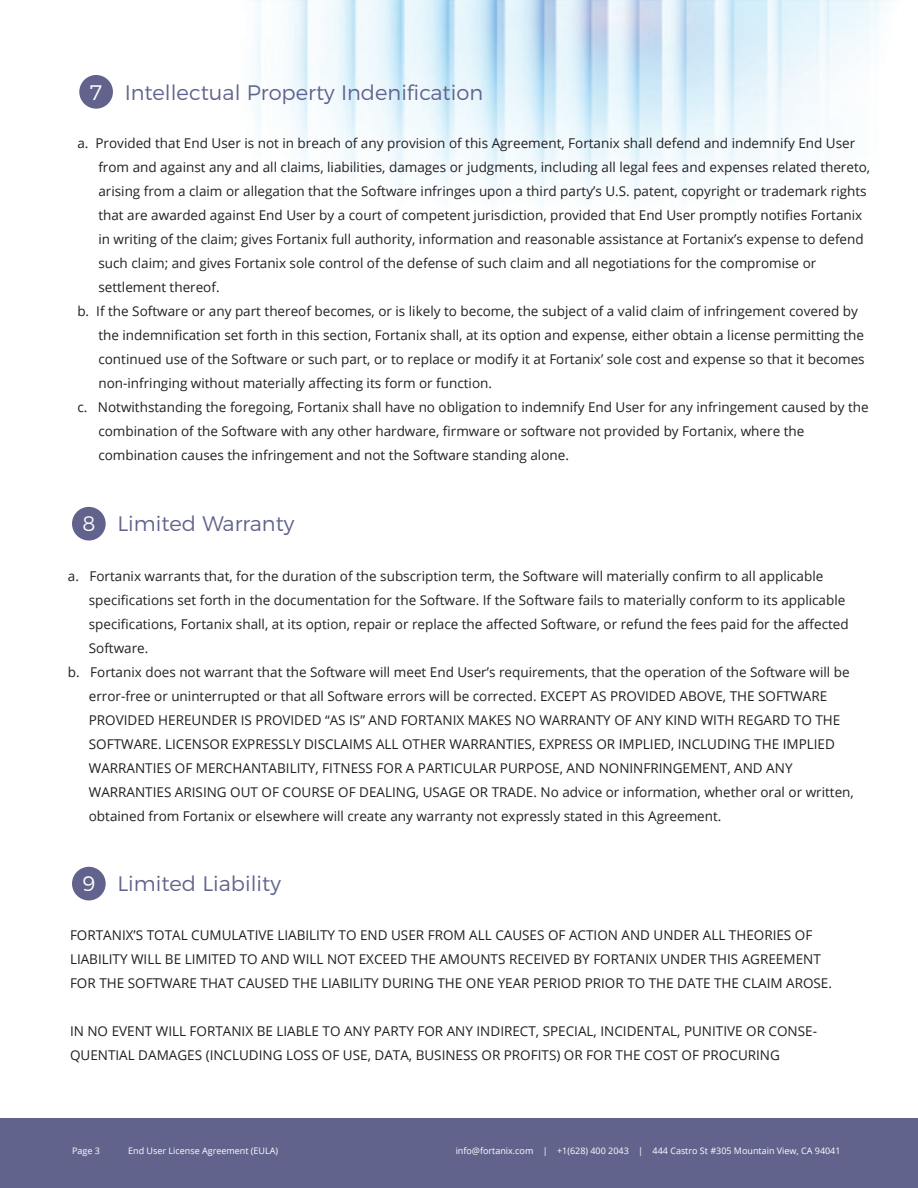
<style>
.page{position:relative;width:918px;height:1188px;background:#fff}
.page>*{position:absolute;margin:0;border:0;box-sizing:border-box;transform-origin:0 0}
.t1{font:300 21px "Montserrat";color:#61638c}
.t2{font:13.5px/24px "Open Sans";color:#231f20}
.t3{font:9px "Open Sans";color:#fff}
.s1{color:#fff}
</style>
<div class="page">
<img style="left:79px;top:0;width:811px;height:201px">
<div style="left:72px;top:507px;width:34px;height:34px;background:#61638c;border-radius:50%"></div>
<div style="left:72px;top:867px;width:34px;height:33px;background:#61638c;border-radius:50%"></div>
<div style="left:79px;top:75px;width:34px;height:34px;background:#61638c;border-radius:50%"></div>
<div style="left:0;top:1118px;width:918px;height:70px;background:#61638c"></div>
<h1 class="t1" style="left:90px;top:76px;width:395px"><span class="s1">7</span> Intellectual Property Indenification</h1>
<p class="t2" style="left:77px;top:131px;width:779px">a. Provided that End User is not in breach of any provision of this Agreement, Fortanix shall defend and indemnify End User</p>
<p class="t2" style="left:98px;top:155px;width:773px">from and against any and all claims, liabilities, damages or judgments, including all legal fees and expenses related thereto,</p>
<p class="t2" style="left:98px;top:179px;width:770px">arising from a claim or allegation that the Software infringes upon a third party’s U.S. patent, copyright or trademark rights</p>
<p class="t2" style="left:98px;top:203px;width:765px">that are awarded against End User by a court of competent jurisdiction, provided that End User promptly notifies Fortanix</p>
<p class="t2" style="left:98px;top:227px;width:767px">in writing of the claim; gives Fortanix full authority, information and reasonable assistance at Fortanix’s expense to defend</p>
<p class="t2" style="left:98px;top:251px;width:719px">such claim; and gives Fortanix sole control of the defense of such claim and all negotiations for the compromise or</p>
<p class="t2" style="left:98px;top:275px;width:123px">settlement thereof.</p>
<p class="t2" style="left:77px;top:299px;width:782px">b. If the Software or any part thereof becomes, or is likely to become, the subject of a valid claim of infringement covered by</p>
<p class="t2" style="left:98px;top:323px;width:767px">the indemnification set forth in this section, Fortanix shall, at its option and expense, either obtain a license permitting the</p>
<p class="t2" style="left:98px;top:347px;width:768px">continued use of the Software or such part, or to replace or modify it at Fortanix’ sole cost and expense so that it becomes</p>
<p class="t2" style="left:98px;top:371px;width:395px">non-infringing without materially affecting its form or function.</p>
<p class="t2" style="left:77px;top:395px;width:793px">c. Notwithstanding the foregoing, Fortanix shall have no obligation to indemnify End User for any infringement caused by the</p>
<p class="t2" style="left:98px;top:419px;width:707px">combination of the Software with any other hardware, firmware or software not provided by Fortanix, where the</p>
<p class="t2" style="left:98px;top:443px;width:472px">combination causes the infringement and not the Software standing alone.</p>
<h1 class="t1" style="left:82px;top:508px;width:214px"><span class="s1">8</span> Limited Warranty</h1>
<p class="t2" style="left:68px;top:564px;width:757px">a. Fortanix warrants that, for the duration of the subscription term, the Software will materially confirm to all applicable</p>
<p class="t2" style="left:89px;top:588px;width:758px">specifications set forth in the documentation for the Software. If the Software fails to materially conform to its applicable</p>
<p class="t2" style="left:89px;top:612px;width:761px">specifications, Fortanix shall, at its option, repair or replace the affected Software, or refund the fees paid for the affected</p>
<p class="t2" style="left:89px;top:636px;width:61px">Software.</p>
<p class="t2" style="left:68px;top:660px;width:783px">b. Fortanix does not warrant that the Software will meet End User’s requirements, that the operation of the Software will be</p>
<p class="t2" style="left:89px;top:684px;width:740px">error-free or uninterrupted or that all Software errors will be corrected. EXCEPT AS PROVIDED ABOVE, THE SOFTWARE</p>
<p class="t2" style="left:89px;top:708px;width:753px">PROVIDED HEREUNDER IS PROVIDED “AS IS” AND FORTANIX MAKES NO WARRANTY OF ANY KIND WITH REGARD TO THE</p>
<p class="t2" style="left:89px;top:732px;width:748px">SOFTWARE. LICENSOR EXPRESSLY DISCLAIMS ALL OTHER WARRANTIES, EXPRESS OR IMPLIED, INCLUDING THE IMPLIED</p>
<p class="t2" style="left:89px;top:756px;width:705px">WARRANTIES OF MERCHANTABILITY, FITNESS FOR A PARTICULAR PURPOSE, AND NONINFRINGEMENT, AND ANY</p>
<p class="t2" style="left:89px;top:780px;width:767px">WARRANTIES ARISING OUT OF COURSE OF DEALING, USAGE OR TRADE. No advice or information, whether oral or written,</p>
<p class="t2" style="left:89px;top:804px;width:634px">obtained from Fortanix or elsewhere will create any warranty not expressly stated in this Agreement.</p>
<h1 class="t1" style="left:82px;top:867px;width:200px"><span class="s1">9</span> Limited Liability</h1>
<p class="t2" style="left:70px;top:923px;width:764px">FORTANIX’S TOTAL CUMULATIVE LIABILITY TO END USER FROM ALL CAUSES OF ACTION AND UNDER ALL THEORIES OF<br>LIABILITY WILL BE LIMITED TO AND WILL NOT EXCEED THE AMOUNTS RECEIVED BY FORTANIX UNDER THIS AGREEMENT<br>FOR THE SOFTWARE THAT CAUSED THE LIABILITY DURING THE ONE YEAR PERIOD PRIOR TO THE DATE THE CLAIM AROSE.</p>
<p class="t2" style="left:70px;top:1019px;width:749px">IN NO EVENT WILL FORTANIX BE LIABLE TO ANY PARTY FOR ANY INDIRECT, SPECIAL, INCIDENTAL, PUNITIVE OR CONSE-<br>QUENTIAL DAMAGES (INCLUDING LOSS OF USE, DATA, BUSINESS OR PROFITS) OR FOR THE COST OF PROCURING</p>
<p class="t3" style="left:72px;top:1144px;width:29px">Page 13</p>
<p class="t3" style="left:128px;top:1144px;width:80px">Terms of Purchase</p>
<p class="t3" style="left:128px;top:1144px;width:151px">End User License Agreement (EULA)</p>
<p class="t3" style="left:456px;top:1144px;width:386px">info@fortanix.com | +1(628) 400 2043 | 444 Castro St #305 Mountain View, CA 94041</p>
</div>
